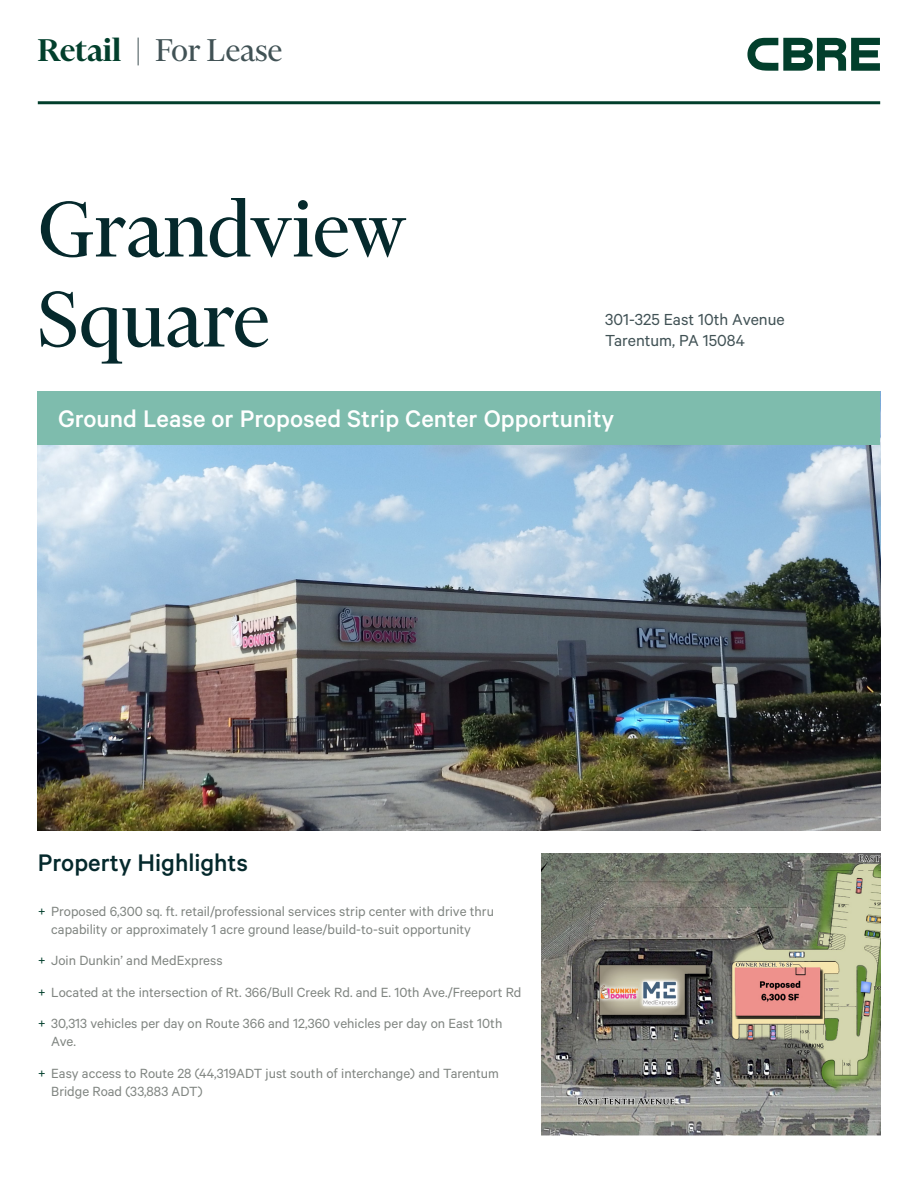
<style>
.page{position:relative;width:918px;height:1188px;background:#fff}
.page>*{position:absolute;margin:0;border:0;box-sizing:border-box;transform-origin:0 0}
.Heading_Large{font:90px/90px "Financier Display";color:#05292c}
.t1{font:36px "Financier Display";color:#415255}
.t2{font:500 27px "Calibre";color:#fff}
.Subheading_Small{font:500 27px "Calibre";color:#05292c}
.t3{font:18px "Calibre";color:#415255}
.t4{font:15px/18px "Calibre";color:#808581}
.s1{font-weight:600;color:#023f2c}
.s2{color:#023f2c}
</style>
<div class="page">
<img style="left:38px;top:446px;width:842px;height:384px">
<svg style="left:747px;top:38px;width:133px;height:33px"></svg>
<hr style="left:38px;top:101px;width:842px;height:3px;background:#023f2c">
<img style="left:542px;top:853px;width:338px;height:282px">
<div style="left:38px;top:392px;width:842px;height:54px;background:#7ebcad"></div>
<p class="t1" style="left:38px;top:32px;width:246px"><span class="s1">Retail</span> | For Lease</p>
<p class="Heading_Large" style="left:38px;top:184px;width:370px">Grandview<br>Square</p>
<p class="t3" style="left:605px;top:309px;width:181px">301-325 East 10th Avenue</p>
<p class="t3" style="left:605px;top:330px;width:141px">Tarentum, PA 15084</p>
<p class="t2" style="left:58px;top:403px;width:558px">Ground Lease or Proposed Strip Center Opportunity</p>
<p class="Subheading_Small" style="left:38px;top:847px;width:212px">Property Highlights</p>
<p class="t4" style="left:51px;top:902px;width:444px;text-indent:-14px"><span class="s2">+</span> Proposed 6,300 sq. ft. retail/professional services strip center with drive thru capability or approximately 1 acre ground lease/build-to-suit opportunity</p>
<p class="t4" style="left:38px;top:951px;width:186px"><span class="s2">+</span> Join Dunkin’ and MedExpress</p>
<p class="t4" style="left:38px;top:983px;width:485px"><span class="s2">+</span> Located at the intersection of Rt. 366/Bull Creek Rd. and E. 10th Ave./Freeport Rd</p>
<p class="t4" style="left:51px;top:1014px;width:453px;text-indent:-14px"><span class="s2">+</span> 30,313 vehicles per day on Route 366 and 12,360 vehicles per day on East 10th<br>Ave.</p>
<p class="t4" style="left:51px;top:1064px;width:449px;text-indent:-14px"><span class="s2">+</span> Easy access to Route 28 (44,319ADT just south of interchange) and Tarentum<br>Bridge Road (33,883 ADT)</p>
</div>
